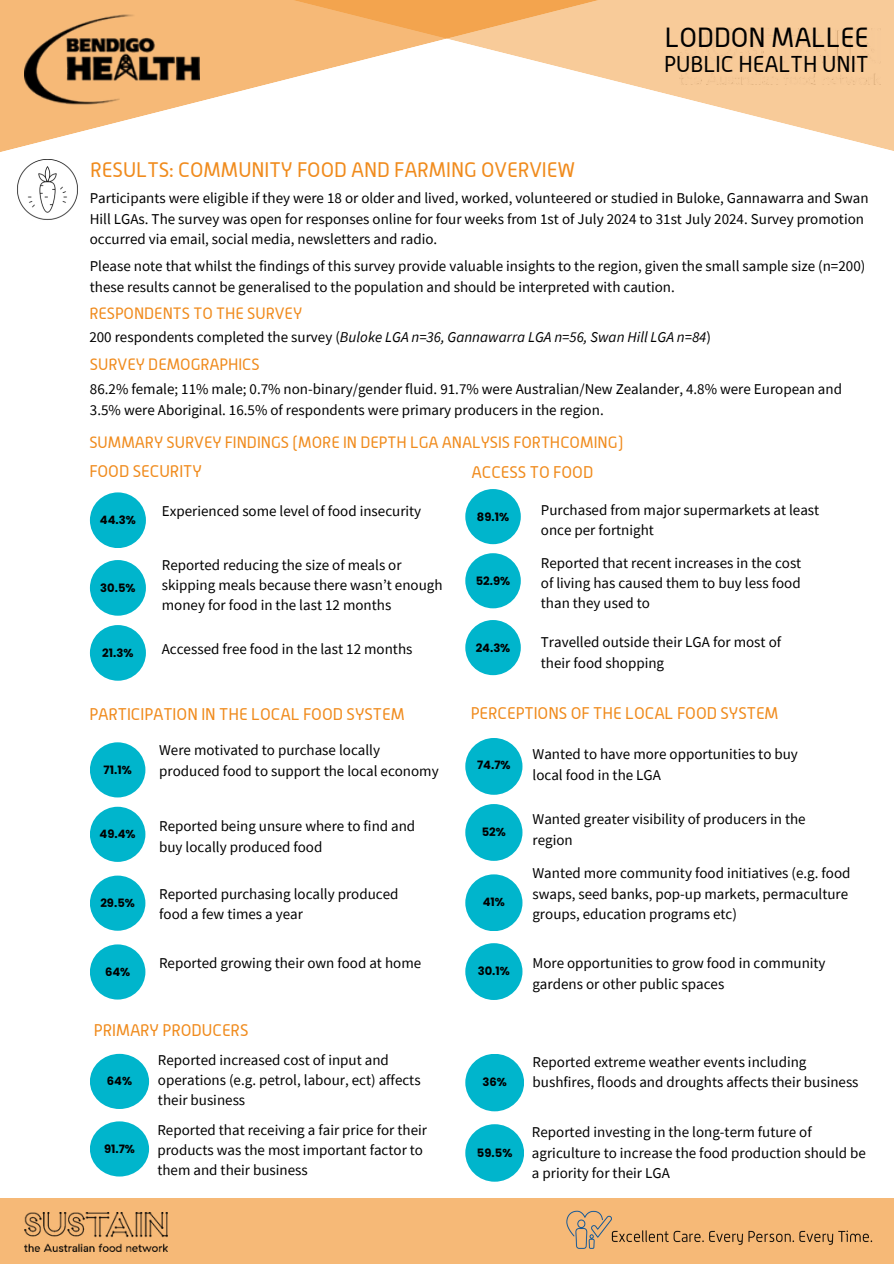
<style>
.page{position:relative;width:894px;height:1264px;background:#fff}
.page>*{position:absolute;margin:0;border:0;box-sizing:border-box;transform-origin:0 0}
.t1{font:27px "Alwyn";color:#000}
.t2{font:22.35px "Alwyn";color:#000}
.t3{font:20.55px "Alwyn";color:#f08b1d}
.t4{font:16.5px "Alwyn";color:#f08b1d}
.t5{font:16.05px "Alwyn";color:#f08b1d}
.t6{font:15px/20.2px "Source Sans Pro";color:#000}
.t7{font:italic 15px "Source Sans Pro";color:#000}
.t8{font:700 11.55px "Poppins";color:#000}
.s1{font-style:normal}
</style>
<div class="page">
<div style="left:90px;top:492px;width:56px;height:56px;background:#00b5cc;border-radius:50%"></div>
<div style="left:90px;top:560px;width:56px;height:55px;background:#00b5cc;border-radius:50%"></div>
<div style="left:90px;top:625px;width:56px;height:55px;background:#00b5cc;border-radius:50%"></div>
<div style="left:465px;top:620px;width:55px;height:55px;background:#00b5cc;border-radius:50%"></div>
<div style="left:465px;top:489px;width:55px;height:55px;background:#00b5cc;border-radius:50%"></div>
<div style="left:465px;top:553px;width:55px;height:55px;background:#00b5cc;border-radius:50%"></div>
<div style="left:90px;top:875px;width:55px;height:55px;background:#00b5cc;border-radius:50%"></div>
<div style="left:90px;top:742px;width:55px;height:55px;background:#00b5cc;border-radius:50%"></div>
<div style="left:90px;top:806px;width:55px;height:55px;background:#00b5cc;border-radius:50%"></div>
<div style="left:90px;top:944px;width:55px;height:55px;background:#00b5cc;border-radius:50%"></div>
<div style="left:465px;top:738px;width:57px;height:56px;background:#00b5cc;border-radius:50%"></div>
<div style="left:465px;top:804px;width:57px;height:56px;background:#00b5cc;border-radius:50%"></div>
<div style="left:465px;top:874px;width:57px;height:57px;background:#00b5cc;border-radius:50%"></div>
<div style="left:465px;top:943px;width:57px;height:57px;background:#00b5cc;border-radius:50%"></div>
<div style="left:90px;top:1053px;width:59px;height:55px;background:#00b5cc;border-radius:50%"></div>
<div style="left:465px;top:1053px;width:59px;height:58px;background:#00b5cc;border-radius:50%"></div>
<div style="left:90px;top:1121px;width:59px;height:55px;background:#00b5cc;border-radius:50%"></div>
<div style="left:465px;top:1124px;width:59px;height:57px;background:#00b5cc;border-radius:50%"></div>
<img style="left:17px;top:159px;width:61px;height:61px">
<div style="left:0;top:1197px;width:893px;height:66px;background:#f6b977"></div>
<img style="left:566px;top:1210px;width:307px;height:39px">
<div style="left:849px;top:0;width:44px;height:151px;background:#f8cb99"></div>
<svg style="left:0;top:0;width:849px;height:152px"></svg>
<img style="left:25px;top:0;width:174px;height:118px">
<img style="left:25px;top:1212px;width:142px;height:39px">
<p class="t3" style="left:90px;top:157px;width:486px">RESULTS: COMMUNITY FOOD AND FARMING OVERVIEW</p>
<p class="t1" style="left:664px;top:21px;width:205px">LODDON MALLEE</p>
<p class="t2" style="left:664px;top:51px;width:206px">PUBLIC HEALTH UNIT</p>
<p class="t6" style="left:90px;top:187px;width:780px;line-height:20.7px">Participants were eligible if they were 18 or older and lived, worked, volunteered or studied in Buloke, Gannawarra and Swan<br>Hill LGAs. The survey was open for responses online for four weeks from 1st of July 2024 to 31st July 2024. Survey promotion occurred via email, social media, newsletters and radio.</p>
<p class="t6" style="left:90px;top:255px;width:776px;line-height:20.7px">Please note that whilst the findings of this survey provide valuable insights to the region, given the small sample size (n=200) these results cannot be generalised to the population and should be interpreted with caution.</p>
<p class="t5" style="left:89px;top:303px;width:214px">RESPONDENTS TO THE SURVEY</p>
<p class="t5" style="left:90px;top:355px;width:171px">SURVEY DEMOGRAPHICS</p>
<p class="t7" style="left:89px;top:328px;width:623px"><span class="s1">200 respondents completed the survey (</span>Buloke LGA n=36, Gannawarra LGA n=56, Swan Hill LGA n=84<span class="s1">)</span></p>
<p class="t6" style="left:90px;top:379px;width:753px">86.2% female; 11% male; 0.7% non-binary/gender fluid. 91.7% were Australian/New Zealander, 4.8% were European and<br>3.5% were Aboriginal. 16.5% of respondents were primary producers in the region.</p>
<p class="t5" style="left:89px;top:432px;width:535px">SUMMARY SURVEY FINDINGS (MORE IN DEPTH LGA ANALYSIS FORTHCOMING)</p>
<h1 class="t4" style="left:89px;top:461px;width:114px">FOOD SECURITY</h1>
<p class="t8" style="left:100px;top:512px;width:37px">44.3%</p>
<h3 class="t4" style="left:471px;top:462px;width:123px">ACCESS TO FOOD</h3>
<h2 class="t8" style="left:477px;top:508px;width:34px">89.1%</h2>
<p class="t6" style="left:540px;top:499px;width:280px">Purchased from major supermarkets at least once per fortnight</p>
<p class="t8" style="left:475px;top:572px;width:36px">52.9%</p>
<h1 class="t6" style="left:162px;top:500px;width:261px">Experienced some level of food insecurity</h1>
<p class="t6" style="left:540px;top:552px;width:262px;text-align:justify">Reported that recent increases in the cost of living has caused them to buy less food than they used to</p>
<h3 class="t6" style="left:162px;top:554px;width:282px">Reported reducing the size of meals or skipping meals because there wasn’t enough money for food in the last 12 months</h3>
<p class="t8" style="left:100px;top:579px;width:37px">30.5%</p>
<h3 class="t8" style="left:102px;top:644px;width:33px">21.3%</h3>
<h2 class="t6" style="left:162px;top:638px;width:252px">Accessed free food in the last 12 months</h2>
<p class="t4" style="left:89px;top:704px;width:317px">PARTICIPATION IN THE LOCAL FOOD SYSTEM</p>
<p class="t8" style="left:103px;top:761px;width:30px">71.1%</p>
<p class="t6" style="left:159px;top:740px;width:281px">Were motivated to purchase locally produced food to support the local economy</p>
<p class="t8" style="left:100px;top:826px;width:37px">49.4%</p>
<p class="t6" style="left:159px;top:815px;width:257px">Reported being unsure where to find and buy locally produced food</p>
<p class="t8" style="left:100px;top:895px;width:36px">29.5%</p>
<p class="t6" style="left:159px;top:883px;width:241px">Reported purchasing locally produced food a few times a year</p>
<p class="t8" style="left:105px;top:963px;width:27px">64%</p>
<p class="t6" style="left:159px;top:952px;width:263px">Reported growing their own food at home</p>
<p class="t4" style="left:94px;top:1020px;width:156px">PRIMARY PRODUCERS</p>
<p class="t8" style="left:107px;top:1073px;width:27px">64%</p>
<p class="t8" style="left:104px;top:1140px;width:32px">91.7%</p>
<p class="t6" style="left:158px;top:1049px;width:264px">Reported increased cost of input and operations (e.g. petrol, labour, ect) affects their business</p>
<p class="t6" style="left:157px;top:1119px;width:271px">Reported that receiving a fair price for their products was the most important factor to them and their business</p>
<h2 class="t8" style="left:475px;top:639px;width:36px">24.3%</h2>
<h3 class="t6" style="left:540px;top:631px;width:242px">Travelled outside their LGA for most of their food shopping</h3>
<p class="t4" style="left:470px;top:703px;width:309px">PERCEPTIONS OF THE LOCAL FOOD SYSTEM</p>
<p class="t8" style="left:477px;top:757px;width:35px">74.7%</p>
<h2 class="t8" style="left:481px;top:823px;width:26px">52%</h2>
<p class="t8" style="left:482px;top:893px;width:24px">41%</p>
<p class="t6" style="left:532px;top:744px;width:267px">Wanted to have more opportunities to buy local food in the LGA</p>
<p class="t6" style="left:532px;top:808px;width:274px">Wanted greater visibility of producers in the region</p>
<p class="t6" style="left:532px;top:862px;width:319px">Wanted more community food initiatives (e.g. food swaps, seed banks, pop-up markets, permaculture groups, education programs etc)</p>
<p class="t8" style="left:477px;top:962px;width:34px">30.1%</p>
<p class="t6" style="left:532px;top:952px;width:294px">More opportunities to grow food in community gardens or other public spaces</p>
<p class="t8" style="left:482px;top:1074px;width:26px">36%</p>
<p class="t8" style="left:477px;top:1144px;width:37px">59.5%</p>
<p class="t6" style="left:532px;top:1051px;width:327px">Reported extreme weather events including bushfires, floods and droughts affects their business</p>
<p class="t6" style="left:532px;top:1121px;width:335px">Reported investing in the long-term future of agriculture to increase the food production should be a priority for their LGA</p>
</div>
